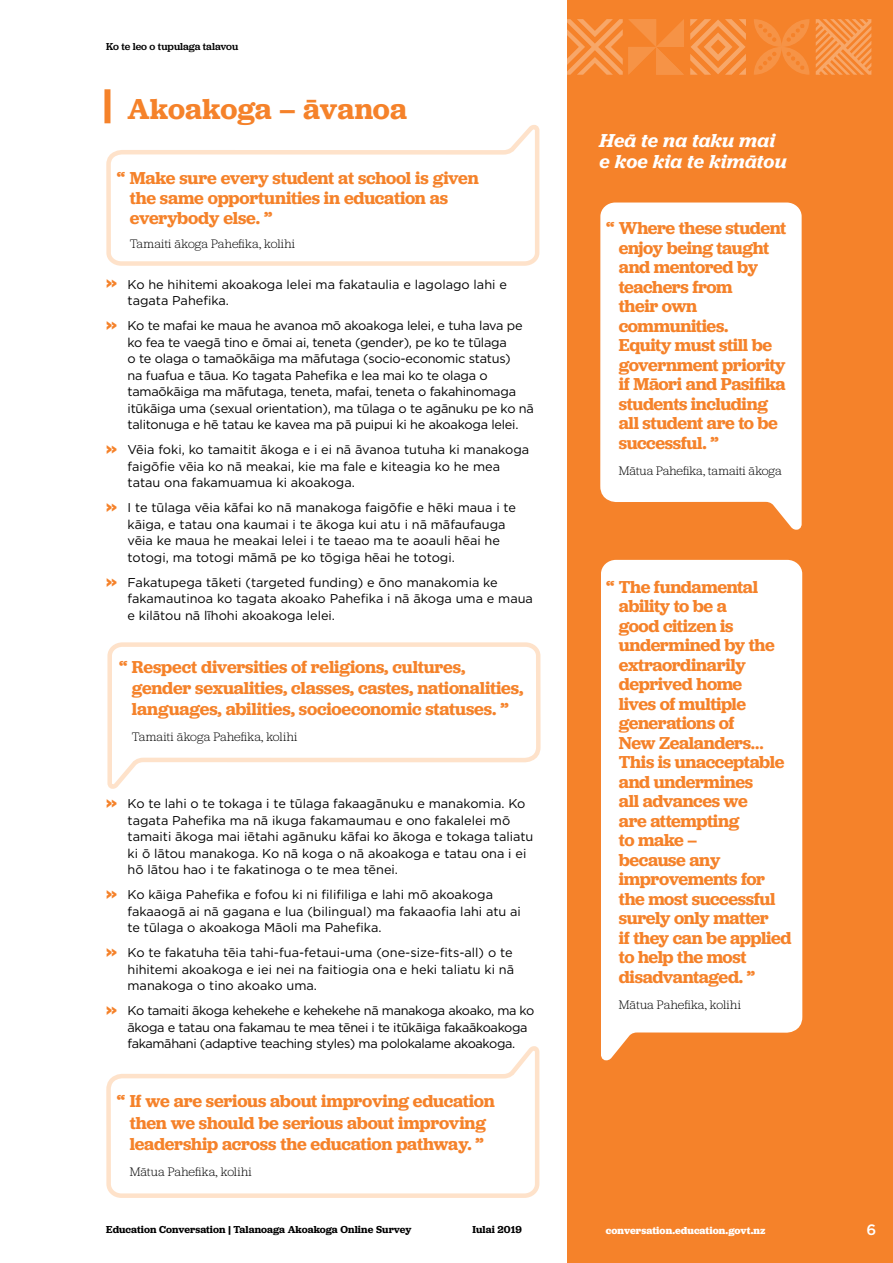
<style>
.page{position:relative;width:893px;height:1263px;background:#fff}
.page>*{position:absolute;margin:0;border:0;box-sizing:border-box;transform-origin:0 0}
.t1{font:600 30px "Jubilat";letter-spacing:.005em;color:#f5822a}
.t2{font:italic 600 19.5px/21px "Jubilat";letter-spacing:.01em;color:#fff}
.t3{font:600 18px/19.5px "Jubilat";letter-spacing:-.02em;color:#f5822a}
.t4{font:500 15px "Gotham";color:#fff}
.t5{font:12.75px/16.5px "Gotham";color:#000}
.t6{font:12.75px/16.5px "Gotham";letter-spacing:-.02em;color:#000}
.t7{font:12.75px/16.5px "Gotham";letter-spacing:-.025em;color:#000}
.t8{font:300 12.75px "Jubilat";letter-spacing:.005em;color:#000}
.t9{font:600 10.5px "Jubilat";letter-spacing:.005em;color:#000}
.t10{font:700 10.5px "Jubilat";letter-spacing:.005em;color:#fff}
.t11{font:500 10.5px "Jubilat";letter-spacing:-.01em;color:#000}
.s1{font-family:"Jubilat";font-weight:600;font-size:25.5px;color:#f5822a}
</style>
<div class="page">
<div style="left:568px;top:0;width:325px;height:1263px;background:#f5822a"></div>
<svg style="left:104px;top:123px;width:436px;height:143px"></svg>
<svg style="left:107px;top:642px;width:434px;height:147px"></svg>
<div style="left:104px;top:89px;width:6px;height:34px;background:#f5822a"></div>
<svg style="left:600px;top:202px;width:202px;height:328px;background:#fef4ed"></svg>
<div style="left:601px;top:559px;width:202px;height:502px;background:#fff"></div>
<svg style="left:754px;top:19px;width:55px;height:56px"></svg>
<svg style="left:816px;top:19px;width:55px;height:56px"></svg>
<svg style="left:690px;top:19px;width:56px;height:56px"></svg>
<svg style="left:567px;top:19px;width:117px;height:56px"></svg>
<svg style="left:106px;top:1046px;width:434px;height:152px"></svg>
<p class="t11" style="left:106px;top:40px;width:134px">Ko te leo o tupulaga talavou</p>
<h1 class="t1" style="left:127px;top:90px;width:281px">Akoakoga – āvanoa</h1>
<h3 class="t3" style="left:130px;top:167px;width:351px;line-height:20.2px;text-indent:-13px">“ Make sure every student at school is given the same opportunities in education as everybody else. ”</h3>
<p class="t8" style="left:130px;top:236px;width:167px">Tamaiti ākoga Pahefika, kolihi</p>
<p class="t5" style="left:128px;top:276px;width:381px;text-indent:-21px"><span class="s1">»</span> Ko he hihitemi akoakoga lelei ma fakataulia e lagolago lahi e tagata Pahefika.</p>
<p class="t6" style="left:128px;top:317px;width:408px;text-indent:-21px"><span class="s1">»</span> Ko te mafai ke maua he avanoa mō akoakoga lelei, e tuha lava pe ko fea te vaegā tino e ōmai ai, teneta (gender), pe ko te tūlaga<br>o te olaga o tamaōkāiga ma māfutaga (socio-economic status)<br>na fuafua e tāua. Ko tagata Pahefika e lea mai ko te olaga o tamaōkāiga ma māfutaga, teneta, mafai, teneta o fakahinomaga itūkāiga uma (sexual orientation), ma tūlaga o te agānuku pe ko nā talitonuga e hē tatau ke kavea ma pā puipui ki he akoakoga lelei.</p>
<p class="t5" style="left:128px;top:441px;width:403px;text-indent:-21px"><span class="s1">»</span> Vēia foki, ko tamaitit ākoga e i ei nā āvanoa tutuha ki manakoga faigōfie vēia ko nā meakai, kie ma fale e kiteagia ko he mea tatau ona fakamuamua ki akoakoga.</p>
<p class="t5" style="left:128px;top:499px;width:390px;text-indent:-21px"><span class="s1">»</span> I te tūlaga vēia kāfai ko nā manakoga faigōfie e hēki maua i te kāiga, e tatau ona kaumai i te ākoga kui atu i nā māfaufauga vēia ke maua he meakai lelei i te taeao ma te aoauli hēai he totogi, ma totogi māmā pe ko tōgiga hēai he totogi.</p>
<p class="t5" style="left:128px;top:574px;width:407px;text-indent:-21px"><span class="s1">»</span> Fakatupega tāketi (targeted funding) e ōno manakomia ke fakamautinoa ko tagata akoako Pahefika i nā ākoga uma e maua e kilātou nā līhohi akoakoga lelei.</p>
<h3 class="t3" style="left:132px;top:656px;width:393px;line-height:21px;text-indent:-13px">“ Respect diversities of religions, cultures, gender sexualities, classes, castes, nationalities, languages, abilities, socioeconomic statuses. ”</h3>
<p class="t8" style="left:132px;top:729px;width:167px">Tamaiti ākoga Pahefika, kolihi</p>
<p class="t5" style="left:128px;top:795px;width:407px;text-indent:-21px"><span class="s1">»</span> Ko te lahi o te tokaga i te tūlaga fakaagānuku e manakomia. Ko tagata Pahefika ma nā ikuga fakamaumau e ono fakalelei mō tamaiti ākoga mai iētahi agānuku kāfai ko ākoga e tokaga taliatu ki ō lātou manakoga. Ko nā koga o nā akoakoga e tatau ona i ei hō lātou hao i te fakatinoga o te mea tēnei.</p>
<p class="t5" style="left:128px;top:886px;width:395px;text-indent:-21px"><span class="s1">»</span> Ko kāiga Pahefika e fofou ki ni filifiliga e lahi mō akoakoga fakaaogā ai nā gagana e lua (bilingual) ma fakaaofia lahi atu ai te tūlaga o akoakoga Māoli ma Pahefika.</p>
<p class="t5" style="left:128px;top:944px;width:388px;text-indent:-21px"><span class="s1">»</span> Ko te fakatuha tēia tahi-fua-fetaui-uma (one-size-fits-all) o te hihitemi akoakoga e iei nei na faitiogia ona e heki taliatu ki nā manakoga o tino akoako uma.</p>
<p class="t7" style="left:128px;top:1002px;width:408px;text-indent:-21px"><span class="s1">»</span> Ko tamaiti ākoga kehekehe e kehekehe nā manakoga akoako, ma ko ākoga e tatau ona fakamau te mea tēnei i te itūkāiga fakaākoakoga fakamāhani (adaptive teaching styles) ma polokalame akoakoga.</p>
<h3 class="t3" style="left:117px;top:1091px;width:379px;line-height:21px;text-align:center">“ If we are serious about improving education then we should be serious about improving leadership across the education pathway. ”</h3>
<p class="t8" style="left:130px;top:1164px;width:124px">Mātua Pahefika, kolihi</p>
<p class="t9" style="left:106px;top:1222px;width:307px">Education Conversation | Talanoaga Akoakoga Online Survey</p>
<p class="t9" style="left:472px;top:1222px;width:51px">Iulai 2019</p>
<h2 class="t2" style="left:600px;top:129px;width:188px">Heā te na taku mai e koe kia te kimātou</h2>
<h3 class="t3" style="left:619px;top:218px;width:169px;text-indent:-13px">“ Where these student enjoy being taught and mentored by teachers from<br>their own communities.<br>Equity must still be government priority if Māori and Pasifika students including all student are to be successful. ”</h3>
<p class="t8" style="left:619px;top:463px;width:164px">Mātua Pahefika, tamaiti ākoga</p>
<p class="t3" style="left:619px;top:577px;width:174px;text-indent:-13px">“ The fundamental ability to be a<br>good citizen is undermined by the extraordinarily deprived home<br>lives of multiple generations of<br>New Zealanders…<br>This is unacceptable and undermines<br>all advances we<br>are attempting<br>to make –<br>because any improvements for the most successful surely only matter<br>if they can be applied to help the most disadvantaged. ”</p>
<p class="t8" style="left:619px;top:997px;width:124px">Mātua Pahefika, kolihi</p>
<p class="t10" style="left:606px;top:1223px;width:161px">conversation.education.govt.nz</p>
<p class="t4" style="left:866px;top:1220px;width:11px">6</p>
</div>
